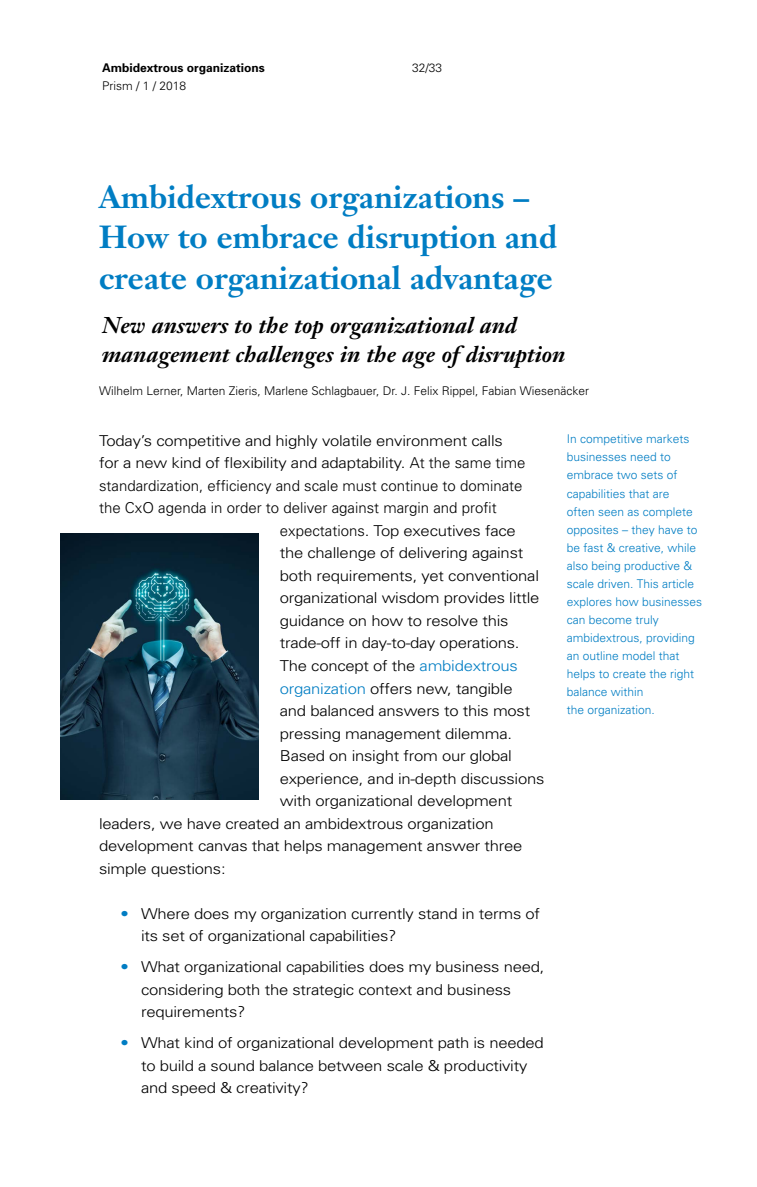
<style>
.page{position:relative;width:757px;height:1187px;background:#fff}
.page>*{position:absolute;margin:0;border:0;box-sizing:border-box;transform-origin:0 0}
.t1{font:700 31.5px/40.5px "Janson Text";color:#007dc3}
.t2{font:italic 700 22.5px/28.5px "Janson Text";color:#000}
.t3{font:300 15px/22.5px "Univers";letter-spacing:-.015em;color:#000;scale:1.11 1}
.t4{font:300 15px "Univers";letter-spacing:-.015em;color:#000}
.t5{font:300 12px/18px "Univers";color:#007dc3}
.t6{font:300 12px "Univers";color:#000}
.t7{font:700 12px "Univers";color:#000}
.s1{color:#007dc3}
</style>
<div class="page">
<img style="left:60px;top:533px;width:199px;height:266px">
<p class="t7" style="left:102px;top:61px;width:164px">Ambidextrous organizations</p>
<p class="t6" style="left:102px;top:79px;width:86px">Prism / 1 / 2018</p>
<p class="t6" style="left:412px;top:61px;width:32px">32/33</p>
<h1 class="t1" style="left:99px;top:176px;width:459px">Ambidextrous organizations –<br>How to embrace disruption and create organizational advantage</h1>
<h2 class="t2" style="left:102px;top:311px;width:465px">New answers to the top organizational and management challenges in the age of disruption</h2>
<p class="t6" style="left:99px;top:383px;width:492px">Wilhelm Lerner, Marten Zieris, Marlene Schlagbauer, Dr. J. Felix Rippel, Fabian Wiesenäcker</p>
<p class="t3" style="left:99px;top:429px;width:365px">Today’s competitive and highly volatile environment calls</p>
<p class="t3" style="left:99px;top:452px;width:386px">for a new kind of flexibility and adaptability. At the same time</p>
<p class="t4" style="left:99px;top:476px;width:425px">standardization, efficiency and scale must continue to dominate</p>
<p class="t4" style="left:99px;top:499px;width:399px">the CxO agenda in order to deliver against margin and profit</p>
<p class="t4" style="left:280px;top:521px;width:237px">expectations. Top executives face</p>
<p class="t3" style="left:280px;top:542px;width:221px">the challenge of delivering against</p>
<p class="t3" style="left:280px;top:564px;width:235px">both requirements, yet conventional</p>
<p class="t3" style="left:280px;top:587px;width:235px">organizational wisdom provides little</p>
<p class="t3" style="left:280px;top:609px;width:208px">guidance on how to resolve this</p>
<p class="t3" style="left:280px;top:632px;width:217px">trade-off in day-to-day operations.</p>
<p class="t3" style="left:280px;top:654px;width:216px">The concept of the <span class="s1">ambidextrous</span></p>
<p class="t3" style="left:280px;top:677px;width:211px"><span class="s1">organization</span> offers new, tangible</p>
<p class="t3" style="left:280px;top:699px;width:227px">and balanced answers to this most</p>
<p class="t3" style="left:280px;top:722px;width:211px">pressing management dilemma.</p>
<p class="t3" style="left:280px;top:744px;width:211px">Based on insight from our global</p>
<p class="t3" style="left:280px;top:767px;width:240px">experience, and in-depth discussions</p>
<p class="t3" style="left:280px;top:789px;width:211px">with organizational development</p>
<p class="t3" style="left:99px;top:812px;width:357px">leaders, we have created an ambidextrous organization</p>
<p class="t3" style="left:99px;top:834px;width:383px">development canvas that helps management answer three</p>
<p class="t3" style="left:99px;top:857px;width:116px">simple questions:</p>
<p class="t3" style="left:141px;top:902px;width:361px;text-indent:-21px"><span class="s1">•</span> Where does my organization currently stand in terms of its set of organizational capabilities?</p>
<p class="t3" style="left:141px;top:955px;width:365px;text-indent:-21px"><span class="s1">•</span> What organizational capabilities does my business need, considering both the strategic context and business requirements?</p>
<p class="t3" style="left:141px;top:1031px;width:364px;text-indent:-21px"><span class="s1">•</span> What kind of organizational development path is needed to build a sound balance between scale &amp; productivity and speed &amp; creativity?</p>
<p class="t5" style="left:567px;top:430px;width:137px">In competitive markets businesses need to embrace two sets of capabilities that are<br>often seen as complete opposites – they have to be fast &amp; creative, while also being productive &amp; scale driven. This article explores how businesses can become truly ambidextrous, providing an outline model that helps to create the right balance within<br>the organization.</p>
</div>
